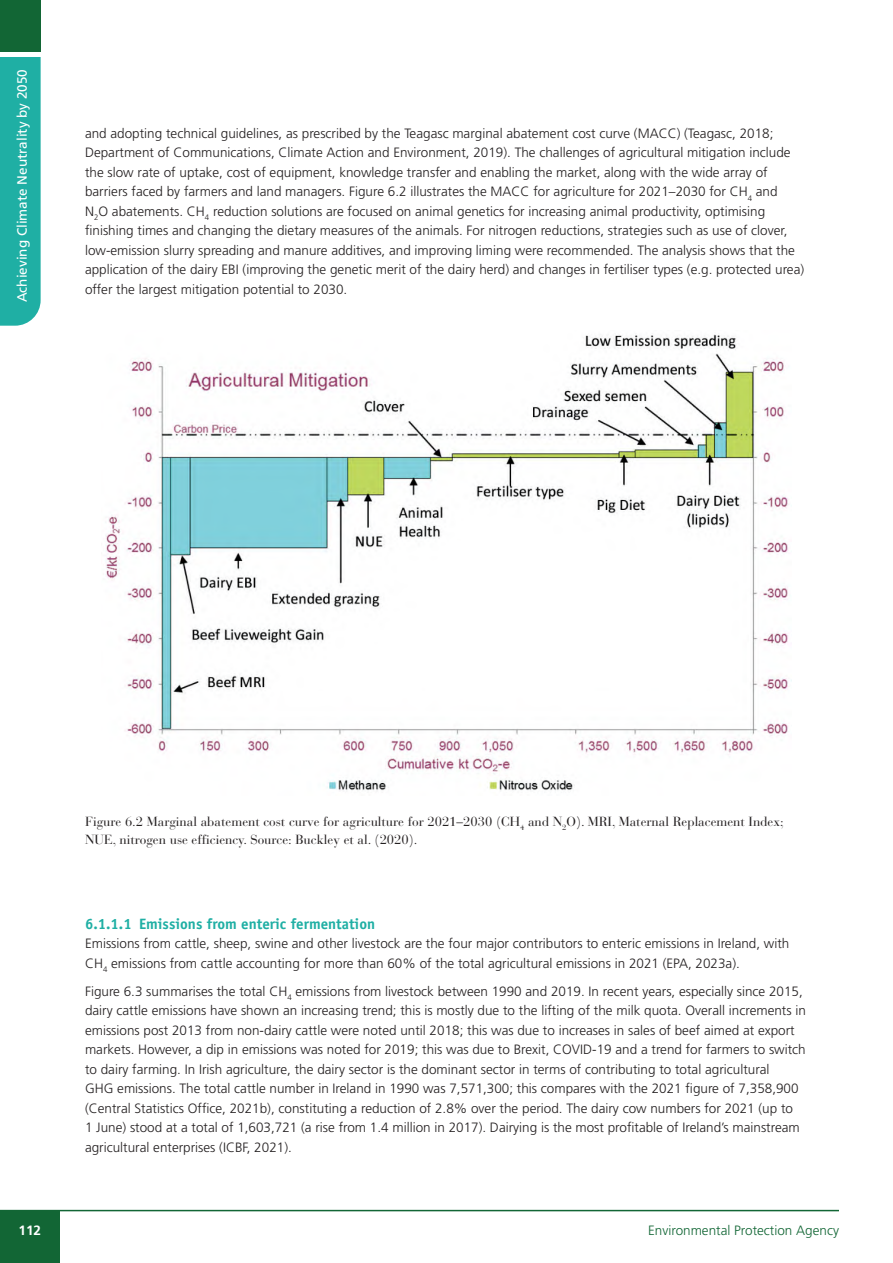
<style>
.page{position:relative;width:893px;height:1263px;background:#fff}
.page>*{position:absolute;margin:0;border:0;box-sizing:border-box;transform-origin:0 0}
.t1{font:700 15px "Officina Sans";color:#1fafa4}
.t2{font:300 13.5px/19.5px "Frutiger";color:#231f20}
.t3{font:13.5px "Frutiger";color:#fff}
.t4{font:300 13.5px "Frutiger";color:#126635}
.t5{font:700 13.5px "Frutiger";color:#fff}
.t6{font:13.2px/18px "Bauer Bodoni Std";color:#231f20}
</style>
<div class="page">
<div style="left:0;top:1210px;width:60px;height:53px;background:#126635"></div>
<hr style="left:0;top:1210px;width:839px;height:1px;background:#126635">
<div style="left:0;top:0;width:41px;height:52px;background:#126635"></div>
<div style="left:0;top:57px;width:41px;height:269px;background:#1fafa4"></div>
<img style="left:105px;top:334px;width:684px;height:457px">
<p class="t3" style="left:14px;top:302px;width:235px;rotate:-90deg">Achieving Climate Neutrality by 2050</p>
<p class="t2" style="left:85px;top:123px;width:721px">and adopting technical guidelines, as prescribed by the Teagasc marginal abatement cost curve (MACC) (Teagasc, 2018; Department of Communications, Climate Action and Environment, 2019). The challenges of agricultural mitigation include the slow rate of uptake, cost of equipment, knowledge transfer and enabling the market, along with the wide array of barriers faced by farmers and land managers. Figure 6.2 illustrates the MACC for agriculture for 2021–2030 for CH<sub>4</sub> and<br>N<sub>2</sub>O abatements. CH<sub>4</sub> reduction solutions are focused on animal genetics for increasing animal productivity, optimising finishing times and changing the dietary measures of the animals. For nitrogen reductions, strategies such as use of clover, low-emission slurry spreading and manure additives, and improving liming were recommended. The analysis shows that the application of the dairy EBI (improving the genetic merit of the dairy herd) and changes in fertiliser types (e.g. protected urea) offer the largest mitigation potential to 2030.</p>
<p class="t6" style="left:85px;top:812px;width:700px">Figure 6.2 Marginal abatement cost curve for agriculture for 2021–2030 (CH<sub>4</sub> and N<sub>2</sub>O). MRI, Maternal Replacement Index;<br>NUE, nitrogen use efficiency. Source: Buckley et al. (2020).</p>
<p class="t1" style="left:85px;top:914px;width:292px">6.1.1.1 Emissions from enteric fermentation</p>
<p class="t2" style="left:85px;top:934px;width:706px">Emissions from cattle, sheep, swine and other livestock are the four major contributors to enteric emissions in Ireland, with<br>CH<sub>4</sub> emissions from cattle accounting for more than 60% of the total agricultural emissions in 2021 (EPA, 2023a).</p>
<p class="t2" style="left:85px;top:981px;width:722px">Figure 6.3 summarises the total CH<sub>4</sub> emissions from livestock between 1990 and 2019. In recent years, especially since 2015, dairy cattle emissions have shown an increasing trend; this is mostly due to the lifting of the milk quota. Overall increments in emissions post 2013 from non-dairy cattle were noted until 2018; this was due to increases in sales of beef aimed at export markets. However, a dip in emissions was noted for 2019; this was due to Brexit, COVID-19 and a trend for farmers to switch to dairy farming. In Irish agriculture, the dairy sector is the dominant sector in terms of contributing to total agricultural<br>GHG emissions. The total cattle number in Ireland in 1990 was 7,571,300; this compares with the 2021 figure of 7,358,900 (Central Statistics Office, 2021b), constituting a reduction of 2.8% over the period. The dairy cow numbers for 2021 (up to<br>1 June) stood at a total of 1,603,721 (a rise from 1.4 million in 2017). Dairying is the most profitable of Ireland’s mainstream agricultural enterprises (ICBF, 2021).</p>
<p class="t5" style="left:19px;top:1222px;width:24px">112</p>
<p class="t4" style="left:648px;top:1222px;width:192px">Environmental Protection Agency</p>
</div>
